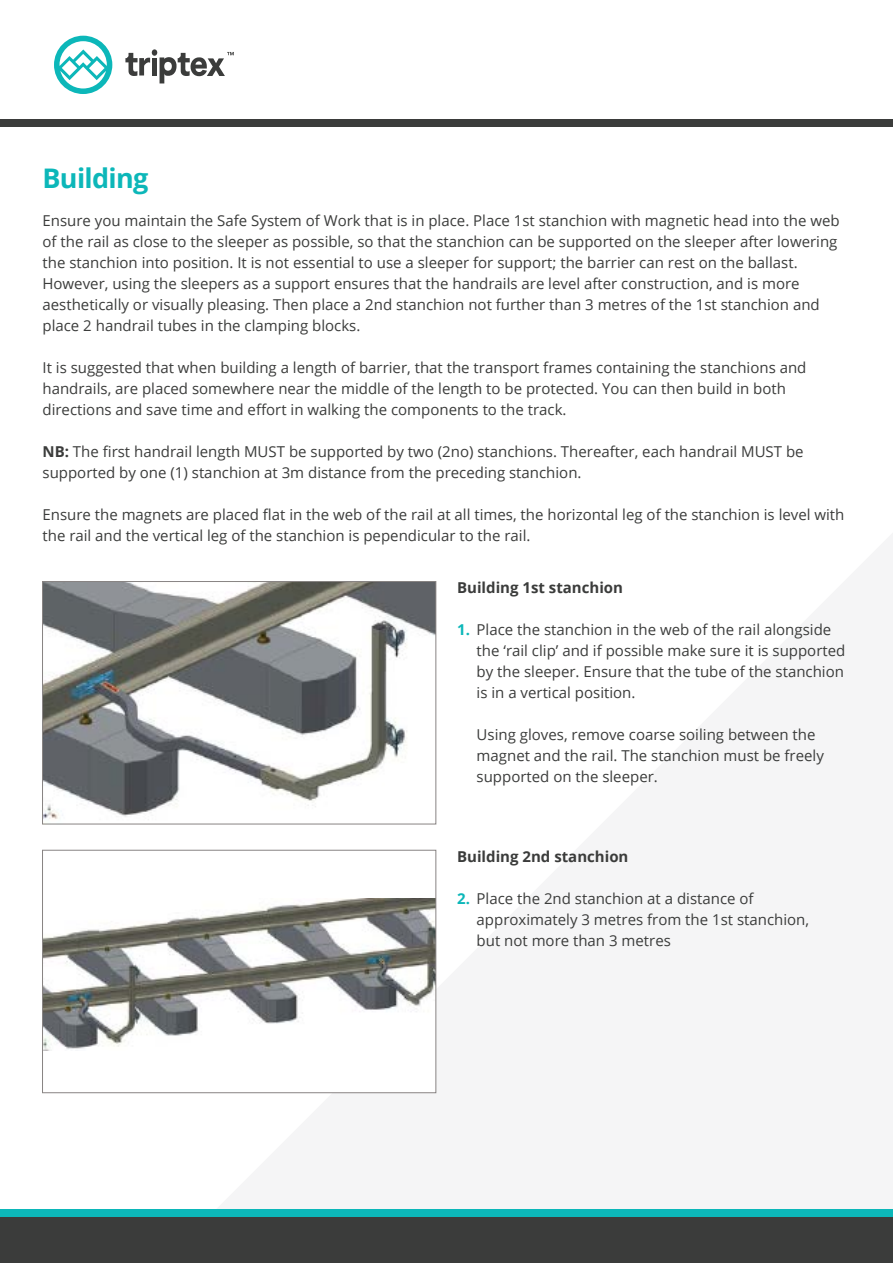
<style>
.page{position:relative;width:893px;height:1263px;background:#fff}
.page>*{position:absolute;margin:0;border:0;box-sizing:border-box;transform-origin:0 0}
.t1{font:700 27px "Open Sans";letter-spacing:-.025em;color:#0cb7b9}
.t2{font:15px/21px "Open Sans";color:#3b3c3b}
.t3{font:700 15px "Open Sans";color:#3b3c3b}
.s1{font-weight:700}
.s2{font-weight:700;color:#0cb7b9}
</style>
<div class="page">
<div style="left:0;top:1217px;width:893px;height:46px;background:#3b3c3b"></div>
<div style="left:0;top:1209px;width:893px;height:8px;background:#0cb7b9"></div>
<div style="left:0;top:120px;width:893px;height:7px;background:#3b3c3b"></div>
<svg style="left:54px;top:36px;width:58px;height:58px"></svg>
<svg style="left:125px;top:49px;width:109px;height:34px"></svg>
<img style="left:44px;top:583px;width:390px;height:236px">
<div style="left:42px;top:581px;width:394px;height:243px;border:1px solid #888483"></div>
<img style="left:44px;top:898px;width:390px;height:153px">
<div style="left:42px;top:850px;width:394px;height:243px;border:1px solid #888483"></div>
<p class="t1" style="left:43px;top:160px;width:107px">Building</p>
<p class="t2" style="left:43px;top:210px;width:799px">Ensure you maintain the Safe System of Work that is in place. Place 1st stanchion with magnetic head into the web of the rail as close to the sleeper as possible, so that the stanchion can be supported on the sleeper after lowering the stanchion into position. It is not essential to use a sleeper for support; the barrier can rest on the ballast.<br>However, using the sleepers as a support ensures that the handrails are level after construction, and is more aesthetically or visually pleasing. Then place a 2nd stanchion not further than 3 metres of the 1st stanchion and place 2 handrail tubes in the clamping blocks.</p>
<p class="t2" style="left:43px;top:357px;width:765px">It is suggested that when building a length of barrier, that the transport frames containing the stanchions and handrails, are placed somewhere near the middle of the length to be protected. You can then build in both directions and save time and effort in walking the components to the track.</p>
<p class="t2" style="left:43px;top:441px;width:763px"><span class="s1">NB:</span> The first handrail length MUST be supported by two (2no) stanchions. Thereafter, each handrail MUST be supported by one (1) stanchion at 3m distance from the preceding stanchion.</p>
<p class="t2" style="left:43px;top:504px;width:803px">Ensure the magnets are placed flat in the web of the rail at all times, the horizontal leg of the stanchion is level with the rail and the vertical leg of the stanchion is pependicular to the rail.</p>
<p class="t3" style="left:457px;top:577px;width:167px">Building 1st stanchion</p>
<p class="t2" style="left:477px;top:619px;width:370px;text-indent:-20px"><span class="s2">1.</span> Place the stanchion in the web of the rail alongside the ‘rail clip’ and if possible make sure it is supported by the sleeper. Ensure that the tube of the stanchion is in a vertical position.</p>
<p class="t2" style="left:477px;top:724px;width:349px">Using gloves, remove coarse soiling between the magnet and the rail. The stanchion must be freely supported on the sleeper.</p>
<p class="t3" style="left:457px;top:846px;width:173px">Building 2nd stanchion</p>
<p class="t2" style="left:477px;top:887px;width:334px;text-indent:-20px"><span class="s2">2.</span> Place the 2nd stanchion at a distance of approximately 3 metres from the 1st stanchion, but not more than 3 metres</p>
</div>
